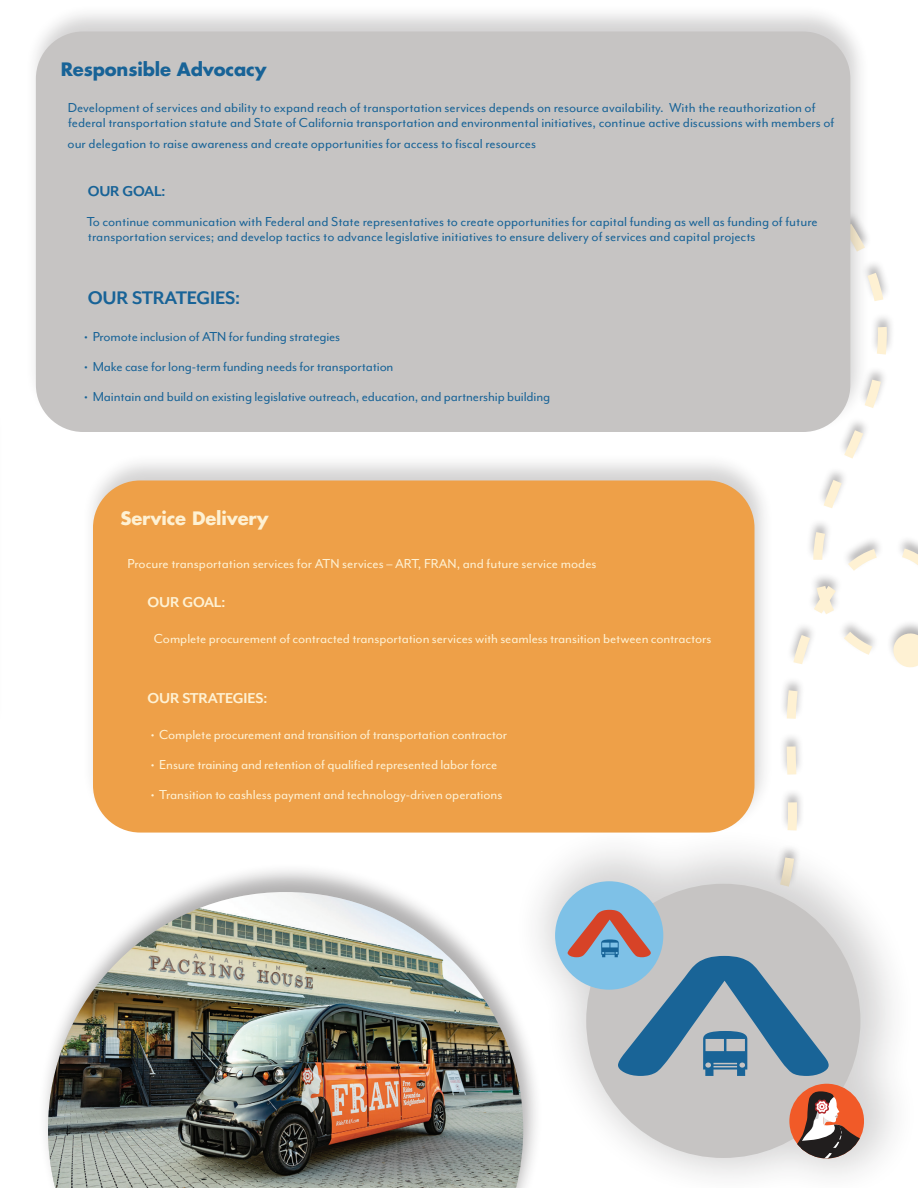
<style>
.page{position:relative;width:918px;height:1188px;background:#fff}
.page>*{position:absolute;margin:0;border:0;box-sizing:border-box;transform-origin:0 0}
.t1{font:700 21px "Mr Eaves XL Mod OT";letter-spacing:-.01em;color:#186397}
.t2{font:700 18px "Futura Std";letter-spacing:-.01em;color:#186397}
.t3{font:700 18px "Futura Std";letter-spacing:-.01em;color:#fef1d3}
.t4{font:700 16.5px "Mr Eaves XL Mod OT";letter-spacing:-.01em;color:#fef1d3}
.t5{font:700 16.5px "Mr Eaves XL Mod OT";letter-spacing:-.01em;color:#186397}
.t6{font:15px/15px "Mr Eaves Mod OT";color:#186397}
.t7{font:15px "Mr Eaves Mod OT";letter-spacing:-.01em;color:#fef1d3}
</style>
<div class="page">
<div style="left:37px;top:862px;width:506px;height:326px;background:#231f20;opacity:.35"></div>
<img style="left:48px;top:892px;width:464px;height:296px">
<svg style="left:824px;top:480px;width:18px;height:28px"></svg>
<svg style="left:844px;top:434px;width:19px;height:25px"></svg>
<svg style="left:870px;top:273px;width:13px;height:28px"></svg>
<svg style="left:813px;top:532px;width:12px;height:28px"></svg>
<svg style="left:877px;top:327px;width:10px;height:28px"></svg>
<svg style="left:870px;top:380px;width:11px;height:28px"></svg>
<svg style="left:902px;top:549px;width:16px;height:16px"></svg>
<svg style="left:848px;top:549px;width:29px;height:22px"></svg>
<svg style="left:844px;top:632px;width:28px;height:23px"></svg>
<svg style="left:814px;top:586px;width:22px;height:28px"></svg>
<svg style="left:788px;top:802px;width:9px;height:23px"></svg>
<svg style="left:787px;top:746px;width:9px;height:29px"></svg>
<svg style="left:787px;top:690px;width:11px;height:29px"></svg>
<svg style="left:793px;top:635px;width:17px;height:29px"></svg>
<svg style="left:891px;top:632px;width:27px;height:36px"></svg>
<div style="left:25px;top:3px;width:845px;height:431px;background:#231f20;opacity:.2"></div>
<div style="left:36px;top:32px;width:814px;height:400px;background:#c6c4c3;border-radius:47px"></div>
<div style="left:82px;top:452px;width:692px;height:383px;background:#231f20;opacity:.2"></div>
<div style="left:93px;top:480px;width:661px;height:353px;background:#eea048;border-radius:47px"></div>
<div style="left:512px;top:825px;width:406px;height:363px;background:#231f20;opacity:.2"></div>
<div style="left:586px;top:884px;width:274px;height:274px;background:#c6c4c3;border-radius:50%"></div>
<div style="left:789px;top:1084px;width:75px;height:74px;background:#f15a28;border-radius:50%"></div>
<svg style="left:796px;top:1091px;width:68px;height:67px"></svg>
<div style="left:555px;top:881px;width:108px;height:109px;background:#7ec1e7;border-radius:50%"></div>
<svg style="left:568px;top:910px;width:261px;height:166px"></svg>
<p class="t2" style="left:61px;top:57px;width:207px">Responsible Advocacy</p>
<p class="t6" style="left:68px;top:100px;width:768px">Development of services and ability to expand reach of transportation services depends on resource availability. With the reauthorization of federal transportation statute and State of California transportation and environmental initiatives, continue active discussions with members of</p>
<p class="t6" style="left:68px;top:136px;width:470px">our delegation to raise awareness and create opportunities for access to fiscal resources</p>
<p class="t5" style="left:88px;top:183px;width:79px">OUR GOAL:</p>
<p class="t6" style="left:87px;top:215px;width:733px">To continue communication with Federal and State representatives to create opportunities for capital funding as well as funding of future transportation services; and develop tactics to advance legislative initiatives to ensure delivery of services and capital projects</p>
<h1 class="t1" style="left:88px;top:288px;width:154px">OUR STRATEGIES:</h1>
<p class="t6" style="left:84px;top:329px;width:258px">• Promote inclusion of ATN for funding strategies</p>
<p class="t6" style="left:84px;top:359px;width:311px">• Make case for long-term funding needs for transportation</p>
<p class="t6" style="left:84px;top:389px;width:467px">• Maintain and build on existing legislative outreach, education, and partnership building</p>
<p class="t3" style="left:120px;top:506px;width:150px">Service Delivery</p>
<p class="t7" style="left:128px;top:556px;width:471px">Procure transportation services for ATN services – ART, FRAN, and future service modes</p>
<p class="t4" style="left:147px;top:594px;width:79px">OUR GOAL:</p>
<p class="t7" style="left:154px;top:631px;width:559px">Complete procurement of contracted transportation services with seamless transition between contractors</p>
<p class="t4" style="left:147px;top:690px;width:121px">OUR STRATEGIES:</p>
<p class="t7" style="left:151px;top:727px;width:358px">• Complete procurement and transition of transportation contractor</p>
<p class="t7" style="left:151px;top:757px;width:348px">• Ensure training and retention of qualified represented labor force</p>
<p class="t7" style="left:151px;top:787px;width:353px">• Transition to cashless payment and technology-driven operations</p>
</div>
